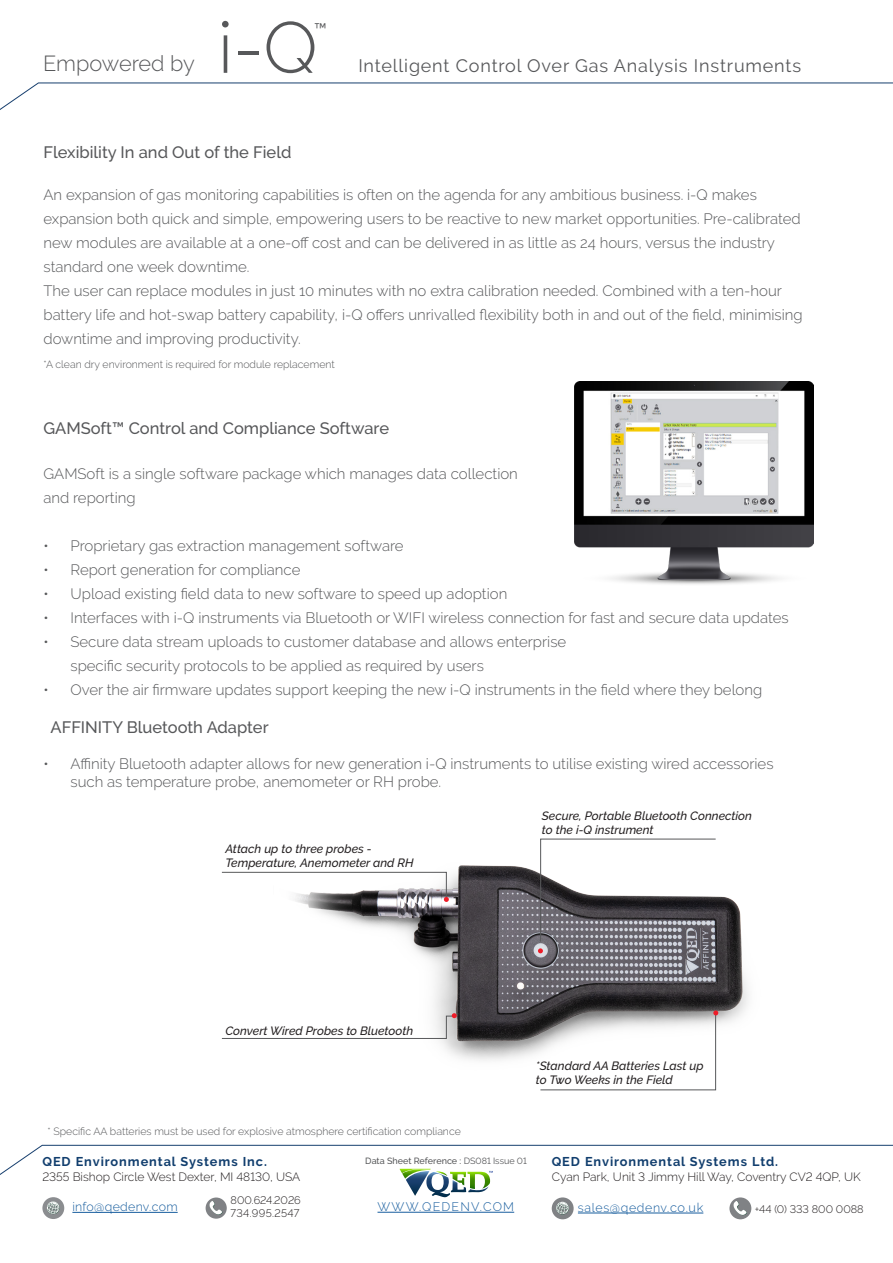
<style>
.page{position:relative;width:893px;height:1263px;background:#fff}
.page>*{position:absolute;margin:0;border:0;box-sizing:border-box;transform-origin:0 0}
.t1{font:300 72px "Raleway";color:#57585a}
.t2{font:300 21.75px "Raleway";letter-spacing:-.005em;color:#57585a}
.t3{font:18px "Raleway";letter-spacing:.045em;color:#57585a}
.t4{font:500 16.5px "Raleway";color:#57585a}
.t5{font:300 15px/24px "Raleway";color:#57585a}
.t6{font:700 12.75px "Raleway";letter-spacing:.075em;color:#113e6e}
.t7{font:300 12.3px "Raleway";letter-spacing:.05em;color:#175d9e}
.t8{font:300 12.3px "Raleway";letter-spacing:.025em;color:#175d9e}
.t9{font:300 12.3px "Raleway";letter-spacing:.1em;color:#175d9e}
.t10{font:italic 500 12px/14.4px "Raleway";color:#231f20}
.t11{font:300 12px "Raleway";color:#231f20}
.t12{font:300 10.95px "Raleway";color:#231f20}
.t13{font:300 10.5px "Raleway";color:#57585a}
.t14{font:500 9px "Raleway";letter-spacing:-.005em;color:#57585a}
.s1{font-weight:400}
.s2{font-size:12.75px}
</style>
<div class="page">
<svg style="left:0;top:82px;width:893px;height:28px"></svg>
<svg style="left:0;top:1144px;width:893px;height:76px"></svg>
<img style="left:574px;top:382px;width:240px;height:203px">
<img style="left:273px;top:838px;width:476px;height:253px">
<svg style="left:222px;top:872px;width:227px;height:30px"></svg>
<svg style="left:222px;top:1013px;width:235px;height:26px"></svg>
<svg style="left:540px;top:839px;width:176px;height:103px"></svg>
<svg style="left:538px;top:948px;width:5px;height:5px"></svg>
<svg style="left:540px;top:1010px;width:178px;height:80px"></svg>
<hr style="left:578px;top:1213px;width:92px;height:1px;background:#175d9e">
<hr style="left:670px;top:1213px;width:33px;height:1px;background:#175d9e">
<div style="left:552px;top:1197px;width:22px;height:22px;background:#808285;border-radius:50%"></div>
<svg style="left:556px;top:1202px;width:13px;height:12px"></svg>
<svg style="left:729px;top:1197px;width:22px;height:22px"></svg>
<svg style="left:733px;top:1201px;width:14px;height:14px"></svg>
<svg style="left:400px;top:1168px;width:93px;height:29px"></svg>
<hr style="left:377px;top:1212px;width:137px;height:1px;background:#175d9e">
<svg style="left:206px;top:1197px;width:21px;height:22px"></svg>
<svg style="left:210px;top:1201px;width:12px;height:13px"></svg>
<div style="left:42px;top:1197px;width:22px;height:22px;background:#8b8d90;border-radius:50%"></div>
<svg style="left:47px;top:1201px;width:12px;height:13px"></svg>
<hr style="left:72px;top:1212px;width:106px;height:1px;background:#175d9e">
<div style="left:222px;top:21px;width:7px;height:6px;background:#57585a;border-radius:50%"></div>
<p class="t2" style="left:43px;top:50px;width:153px">Empowered by</p>
<p class="t1" style="left:218px;top:5px;width:101px">i-Q</p>
<p class="t3" style="left:314px;top:19px;width:15px">™</p>
<p class="t3" style="left:358px;top:55px;width:444px">Intelligent Control Over Gas Analysis Instruments</p>
<p class="t4" style="left:43px;top:143px;width:249px">Flexibility In and Out of the Field</p>
<p class="t5" style="left:43px;top:183px;width:715px">An expansion of gas monitoring capabilities is often on the agenda for any ambitious business. i-Q makes</p>
<p class="t5" style="left:43px;top:207px;width:759px">expansion both quick and simple, empowering users to be reactive to new market opportunities. Pre-calibrated new modules are available at a one-off cost and can be delivered in as little as 24 hours, versus the industry</p>
<p class="t5" style="left:43px;top:255px;width:207px">standard one week downtime.</p>
<p class="t5" style="left:43px;top:279px;width:761px">The user can replace modules in just 10 minutes with no extra calibration needed. Combined with a ten-hour battery life and hot-swap battery capability, i-Q offers unrivalled flexibility both in and out of the field, minimising downtime and improving productivity.</p>
<p class="t13" style="left:43px;top:358px;width:293px">*A clean dry environment is required for module replacement</p>
<p class="t4" style="left:43px;top:418px;width:347px">GAMSoft™ Control and Compliance Software</p>
<p class="t5" style="left:43px;top:462px;width:476px">GAMSoft is a single software package which manages data collection</p>
<p class="t5" style="left:43px;top:486px;width:94px">and reporting</p>
<p class="t5" style="left:43px;top:534px;width:362px">• Proprietary gas extraction management software</p>
<p class="t5" style="left:43px;top:558px;width:258px">• Report generation for compliance</p>
<p class="t5" style="left:43px;top:582px;width:465px">• Upload existing field data to new software to speed up adoption</p>
<p class="t5" style="left:43px;top:606px;width:747px">• Interfaces with i-Q instruments via Bluetooth or WIFI wireless connection for fast and secure data updates</p>
<p class="t5" style="left:43px;top:630px;width:524px">• Secure data stream uploads to customer database and allows enterprise</p>
<p class="t5" style="left:70px;top:654px;width:415px">specific security protocols to be applied as required by users</p>
<p class="t5" style="left:43px;top:678px;width:720px">• Over the air firmware updates support keeping the new i-Q instruments in the field where they belong</p>
<p class="t4" style="left:51px;top:717px;width:220px">AFFINITY Bluetooth Adapter</p>
<p class="t5" style="left:43px;top:752px;width:732px">• Affinity Bluetooth adapter allows for new generation i-Q instruments to utilise existing wired accessories</p>
<p class="t5" style="left:70px;top:770px;width:372px">such as temperature probe, anemometer or RH probe.</p>
<p class="t10" style="left:225px;top:841px;width:148px">Attach up to three probes -</p>
<p class="t10" style="left:225px;top:856px;width:190px">Temperature, Anemometer and RH</p>
<p class="t10" style="left:542px;top:808px;width:212px">Secure, Portable Bluetooth Connection to the i-Q instrument</p>
<p class="t10" style="left:225px;top:1023px;width:189px">Convert Wired Probes to Bluetooth</p>
<p class="t10" style="left:536px;top:1058px;width:169px">*Standard AA Batteries Last up to Two Weeks in the Field</p>
<p class="t13" style="left:47px;top:1125px;width:415px">* Specific AA batteries must be used for explosive atmosphere certification compliance</p>
<p class="t6" style="left:42px;top:1154px;width:226px">QED Environmental Systems Inc.</p>
<p class="t11" style="left:42px;top:1169px;width:259px">2355 Bishop Circle West Dexter, MI 48130, USA</p>
<p class="t8" style="left:72px;top:1200px;width:107px">info@qedenv.com</p>
<p class="t12" style="left:231px;top:1194px;width:72px">800.624.2026</p>
<p class="t12" style="left:231px;top:1207px;width:70px">734.995.2547</p>
<p class="t14" style="left:365px;top:1156px;width:163px">Data Sheet Reference : <span class="s1">DS081 Issue 01</span></p>
<p class="t9" style="left:377px;top:1200px;width:138px">WWW.QEDENV.COM</p>
<p class="t6" style="left:552px;top:1154px;width:228px">QED Environmental Systems Ltd.</p>
<p class="t11" style="left:552px;top:1169px;width:310px">Cyan Park, Unit 3 Jimmy Hill Way, Coventry CV2 4QP, UK</p>
<p class="t7" style="left:578px;top:1200px;width:127px">sales@qedenv.<span class="s2">co.uk</span></p>
<p class="t12" style="left:755px;top:1202px;width:111px">+44 (0) 333 800 0088</p>
</div>
